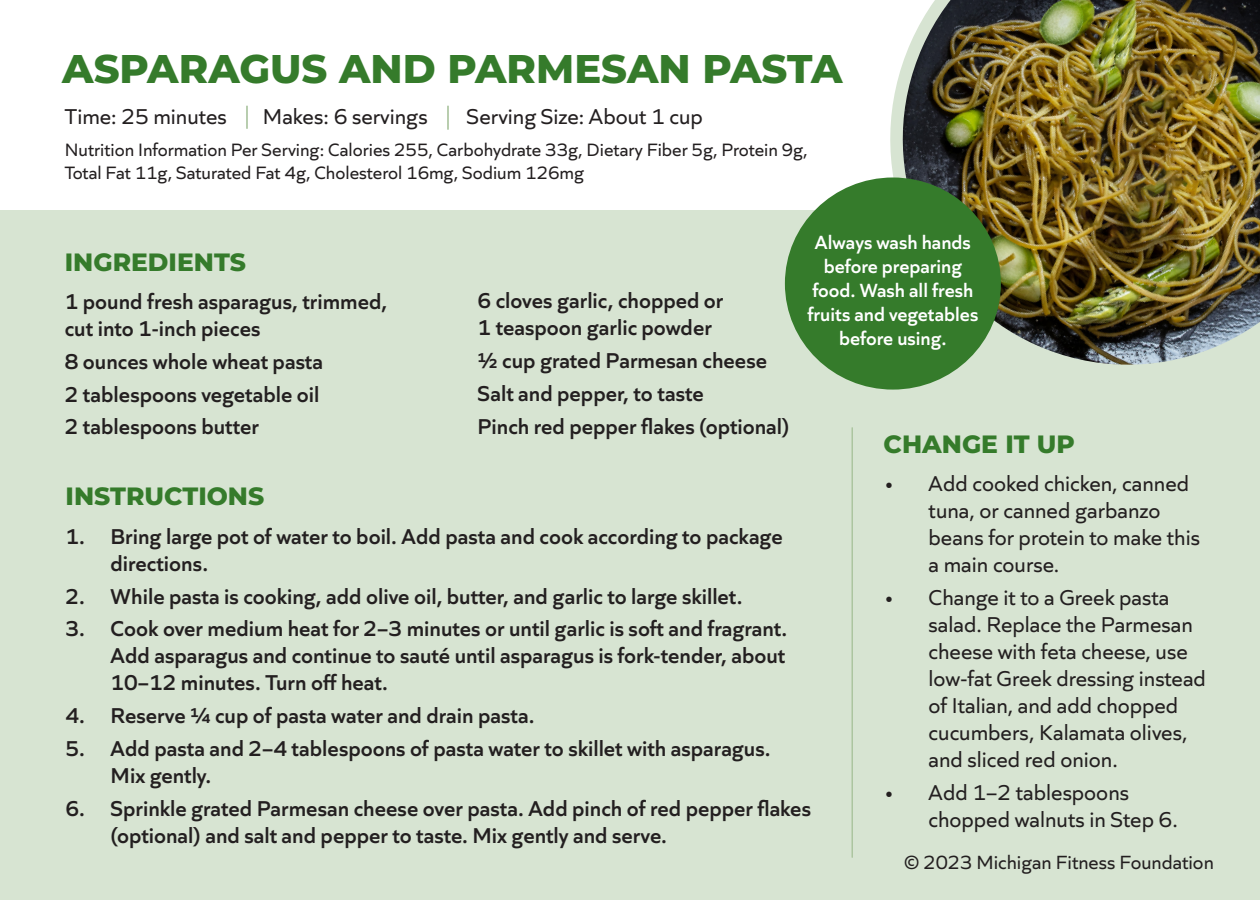
<style>
.page{position:relative;width:1260px;height:900px;background:#fff}
.page>*{position:absolute;margin:0;border:0;box-sizing:border-box;transform-origin:0 0}
.t1{font:800 40px "Montserrat";color:#357b2b}
.t2{font:800 25px "Montserrat";color:#357b2b}
.Recipe_Ingredients{font:600 22.5px/27px "Quiet Sans";color:#231f20}
.t3{font:22.5px/27px "Quiet Sans";color:#231f20}
.Main_Subheader{font:600 20px/24px "Quiet Sans";color:#fff;text-align:center}
.t4{font:20px "Quiet Sans";color:#231f20}
.t5{font:18.75px/22.5px "Quiet Sans";color:#231f20}
</style>
<div class="page">
<div style="left:0;top:210px;width:1260px;height:690px;background:#d7e4d2"></div>
<hr style="left:246px;top:106px;width:2px;height:23px;background:#8fb180">
<hr style="left:447px;top:106px;width:2px;height:24px;background:#8fb180">
<img style="left:848px;top:0;width:412px;height:384px">
<hr style="left:852px;top:428px;width:1px;height:429px;background:#a4bf96">
<div style="left:785px;top:178px;width:216px;height:212px;background:#357b2b;border-radius:50%"></div>
<p class="t1" style="left:62px;top:40px;width:782px">ASPARAGUS AND PARMESAN PASTA</p>
<p class="t3" style="left:65px;top:102px;width:163px">Time: 25 minutes</p>
<p class="t3" style="left:263px;top:102px;width:166px">Makes: 6 servings</p>
<p class="t5" style="left:65px;top:137px;width:744px">Nutrition Information Per Serving: Calories 255, Carbohydrate 33g, Dietary Fiber 5g, Protein 9g,<br>Total Fat 11g, Saturated Fat 4g, Cholesterol 16mg, Sodium 126mg</p>
<p class="t3" style="left:467px;top:102px;width:238px">Serving Size: About 1 cup</p>
<p class="Main_Subheader" style="left:807px;top:229px;width:172px">Always wash hands before preparing food. Wash all fresh fruits and vegetables before using.</p>
<p class="t2" style="left:65px;top:243px;width:183px">INGREDIENTS</p>
<p class="Recipe_Ingredients" style="left:65px;top:286px;width:324px">1 pound fresh asparagus, trimmed, cut into 1-inch pieces</p>
<p class="Recipe_Ingredients" style="left:65px;top:346px;width:260px">8 ounces whole wheat pasta</p>
<p class="Recipe_Ingredients" style="left:65px;top:379px;width:256px">2 tablespoons vegetable oil</p>
<p class="Recipe_Ingredients" style="left:65px;top:412px;width:196px">2 tablespoons butter</p>
<p class="Recipe_Ingredients" style="left:478px;top:285px;width:247px">6 cloves garlic, chopped or<br>1 teaspoon garlic powder</p>
<p class="Recipe_Ingredients" style="left:478px;top:345px;width:291px">½ cup grated Parmesan cheese</p>
<p class="Recipe_Ingredients" style="left:478px;top:378px;width:228px">Salt and pepper, to taste</p>
<p class="Recipe_Ingredients" style="left:478px;top:411px;width:314px">Pinch red pepper flakes (optional)</p>
<p class="t2" style="left:884px;top:426px;width:193px">CHANGE IT UP</p>
<p class="t3" style="left:929px;top:469px;width:273px;text-indent:-45px">• Add cooked chicken, canned tuna, or canned garbanzo beans for protein to make this a main course.</p>
<p class="t3" style="left:929px;top:583px;width:279px;text-indent:-45px">• Change it to a Greek pasta salad. Replace the Parmesan cheese with feta cheese, use low-fat Greek dressing instead of Italian, and add chopped cucumbers, Kalamata olives, and sliced red onion.</p>
<p class="t3" style="left:929px;top:778px;width:251px;text-indent:-45px">• Add 1–2 tablespoons chopped walnuts in Step 6.</p>
<p class="t4" style="left:904px;top:847px;width:311px">© 2023 Michigan Fitness Foundation</p>
<p class="t2" style="left:66px;top:478px;width:200px">INSTRUCTIONS</p>
<p class="Recipe_Ingredients" style="left:111px;top:521px;width:674px;text-indent:-45px">1. Bring large pot of water to boil. Add pasta and cook according to package directions.</p>
<p class="Recipe_Ingredients" style="left:66px;top:581px;width:678px">2. While pasta is cooking, add olive oil, butter, and garlic to large skillet.</p>
<p class="Recipe_Ingredients" style="left:111px;top:614px;width:678px;text-align:justify;text-indent:-45px">3. Cook over medium heat for 2–3 minutes or until garlic is soft and fragrant.<br>Add asparagus and continue to sauté until asparagus is fork-tender, about 10–12 minutes. Turn off heat.</p>
<p class="Recipe_Ingredients" style="left:66px;top:700px;width:470px">4. Reserve ¼ cup of pasta water and drain pasta.</p>
<p class="Recipe_Ingredients" style="left:111px;top:733px;width:662px;text-indent:-45px">5. Add pasta and 2–4 tablespoons of pasta water to skillet with asparagus.<br>Mix gently.</p>
<p class="Recipe_Ingredients" style="left:111px;top:793px;width:702px;text-indent:-45px">6. Sprinkle grated Parmesan cheese over pasta. Add pinch of red pepper flakes (optional) and salt and pepper to taste. Mix gently and serve.</p>
</div>
